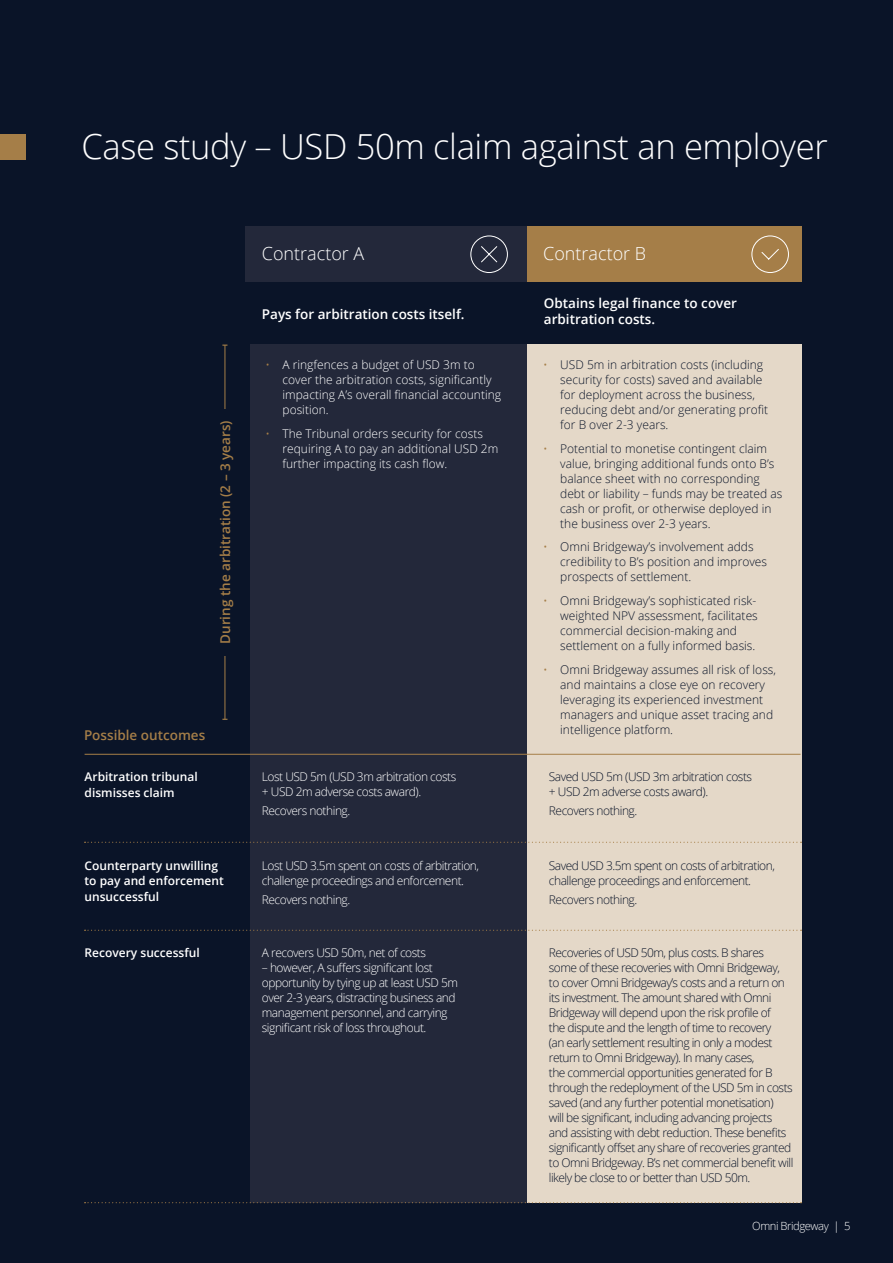
<style>
.page{position:relative;width:893px;height:1263px;background:#0a1428}
.page>*{position:absolute;margin:0;border:0;box-sizing:border-box;transform-origin:0 0}
.t1{font:300 34.5px "Open Sans";letter-spacing:-.01em;color:#fff}
.h3-charts_graphs_title{font:300 18px "Open Sans";color:#fff}
.H2_Gold_Titles{font:600 13.5px/16.2px "Open Sans";color:#fff}
.h3-charts_graphs_title-2{font:600 13.5px "Open Sans";color:#a57e48}
.Case_study_body_small{font:300 12px/15px "Open Sans";letter-spacing:-.04em;color:#0a1428}
.Case_study_body_small-2{font:300 12px/15px "Open Sans";color:#0a1428}
.Case_study_body_small-3{font:300 12px/15px "Open Sans";letter-spacing:-.04em;color:#fff}
.Case_study_body_small-4{font:300 12px/15px "Open Sans";color:#fff}
.h3-charts_graphs_title-3{font:600 12px/16.2px "Open Sans";color:#fff}
.t2{font:300 11.25px "Open Sans";letter-spacing:-.04em;color:#fff}
.s1{color:#a57e48}
</style>
<div class="page">
<div style="left:0;top:134px;width:26px;height:25px;background:#a57e48"></div>
<div style="left:523px;top:226px;width:278px;height:56px;background:#a57e48"></div>
<div style="left:245px;top:226px;width:281px;height:56px;background:#23283a"></div>
<div style="left:525px;top:345px;width:277px;height:858px;background:#e4d8c8"></div>
<div style="left:250px;top:345px;width:276px;height:858px;background:#23283a"></div>
<svg style="left:470px;top:235px;width:38px;height:38px"></svg>
<svg style="left:751px;top:235px;width:38px;height:38px"></svg>
<hr style="left:85px;top:754px;width:715px;height:1px;background:#a67f48">
<svg style="left:85px;top:842px;width:716px;height:1px"></svg>
<svg style="left:85px;top:930px;width:716px;height:1px"></svg>
<svg style="left:85px;top:1202px;width:716px;height:1px"></svg>
<hr style="left:225px;top:345px;width:1px;height:374px;background:#a67f48">
<div style="left:212px;top:409px;width:26px;height:246px;background:#0a1428"></div>
<p class="t1" style="left:81px;top:123px;width:748px">Case study – USD 50m claim against an employer</p>
<p class="h3-charts_graphs_title" style="left:262px;top:242px;width:104px">Contractor A</p>
<p class="h3-charts_graphs_title" style="left:543px;top:242px;width:105px">Contractor B</p>
<p class="h3-charts_graphs_title-2" style="left:216px;top:644px;width:225px;rotate:-90deg">During the arbitration (2 – 3 years)</p>
<p class="H2_Gold_Titles" style="left:262px;top:306px;width:204px">Pays for arbitration costs itself.</p>
<p class="Case_study_body_small-4" style="left:283px;top:357px;width:220px;text-indent:-17px"><span class="s1">•</span> A ringfences a budget of USD 3m to cover the arbitration costs, significantly impacting A’s overall financial accounting position.</p>
<p class="Case_study_body_small-4" style="left:283px;top:426px;width:217px;text-indent:-17px"><span class="s1">•</span> The Tribunal orders security for costs requiring A to pay an additional USD 2m further impacting its cash flow.</p>
<p class="h3-charts_graphs_title-2" style="left:84px;top:726px;width:123px">Possible outcomes</p>
<p class="h3-charts_graphs_title-3" style="left:85px;top:768px;width:115px">Arbitration tribunal dismisses claim</p>
<p class="Case_study_body_small-3" style="left:262px;top:769px;width:196px">Lost USD 5m (USD 3m arbitration costs + USD 2m adverse costs award).</p>
<p class="Case_study_body_small-3" style="left:262px;top:803px;width:90px">Recovers nothing.</p>
<p class="h3-charts_graphs_title-3" style="left:85px;top:858px;width:141px;line-height:14.4px">Counterparty unwilling to pay and enforcement</p>
<p class="h3-charts_graphs_title-3" style="left:85px;top:888px;width:76px">unsuccessful</p>
<p class="Case_study_body_small-3" style="left:262px;top:858px;width:219px">Lost USD 3.5m spent on costs of arbitration, challenge proceedings and enforcement.</p>
<p class="Case_study_body_small-3" style="left:262px;top:892px;width:90px">Recovers nothing.</p>
<p class="h3-charts_graphs_title-3" style="left:85px;top:944px;width:117px">Recovery successful</p>
<p class="Case_study_body_small-3" style="left:262px;top:945px;width:166px">A recovers USD 50m, net of costs</p>
<p class="Case_study_body_small-3" style="left:262px;top:960px;width:198px">– however, A suffers significant lost opportunity by tying up at least USD 5m over 2-3 years, distracting business and management personnel, and carrying significant risk of loss throughout.</p>
<p class="H2_Gold_Titles" style="left:544px;top:295px;width:195px">Obtains legal finance to cover arbitration costs.</p>
<p class="Case_study_body_small-2" style="left:560px;top:357px;width:209px;text-indent:-17px"><span class="s1">•</span> USD 5m in arbitration costs (including security for costs) saved and available for deployment across the business, reducing debt and/or generating profit for B over 2-3 years.</p>
<p class="Case_study_body_small-2" style="left:560px;top:441px;width:224px;text-indent:-17px"><span class="s1">•</span> Potential to monetise contingent claim value, bringing additional funds onto B’s balance sheet with no corresponding debt or liability – funds may be treated as cash or profit, or otherwise deployed in the business over 2-3 years.</p>
<p class="Case_study_body_small-2" style="left:560px;top:539px;width:208px;text-indent:-17px"><span class="s1">•</span> Omni Bridgeway’s involvement adds credibility to B’s position and improves prospects of settlement.</p>
<p class="Case_study_body_small-2" style="left:560px;top:593px;width:199px;text-indent:-17px"><span class="s1">•</span> Omni Bridgeway’s sophisticated risk&shy;weighted NPV assessment, facilitates commercial decision-making and settlement on a fully informed basis.</p>
<p class="Case_study_body_small-2" style="left:560px;top:661px;width:217px;text-indent:-17px"><span class="s1">•</span> Omni Bridgeway assumes all risk of loss, and maintains a close eye on recovery leveraging its experienced investment managers and unique asset tracing and intelligence platform.</p>
<p class="Case_study_body_small" style="left:549px;top:769px;width:205px">Saved USD 5m (USD 3m arbitration costs + USD 2m adverse costs award).</p>
<p class="Case_study_body_small" style="left:549px;top:803px;width:90px">Recovers nothing.</p>
<p class="Case_study_body_small" style="left:549px;top:858px;width:228px">Saved USD 3.5m spent on costs of arbitration, challenge proceedings and enforcement.</p>
<p class="Case_study_body_small" style="left:549px;top:892px;width:90px">Recovers nothing.</p>
<p class="Case_study_body_small" style="left:549px;top:945px;width:246px">Recoveries of USD 50m, plus costs. B shares some of these recoveries with Omni Bridgeway,<br>to cover Omni Bridgeway’s costs and a return on its investment. The amount shared with Omni Bridgeway will depend upon the risk profile of<br>the dispute and the length of time to recovery<br>(an early settlement resulting in only a modest return to Omni Bridgeway). In many cases,<br>the commercial opportunities generated for B through the redeployment of the USD 5m in costs saved (and any further potential monetisation)<br>will be significant, including advancing projects and assisting with debt reduction. These benefits significantly offset any share of recoveries granted to Omni Bridgeway. B’s net commercial benefit will likely be close to or better than USD 50m.</p>
<p class="t2" style="left:752px;top:1218px;width:100px">Omni Bridgeway | 5</p>
</div>
